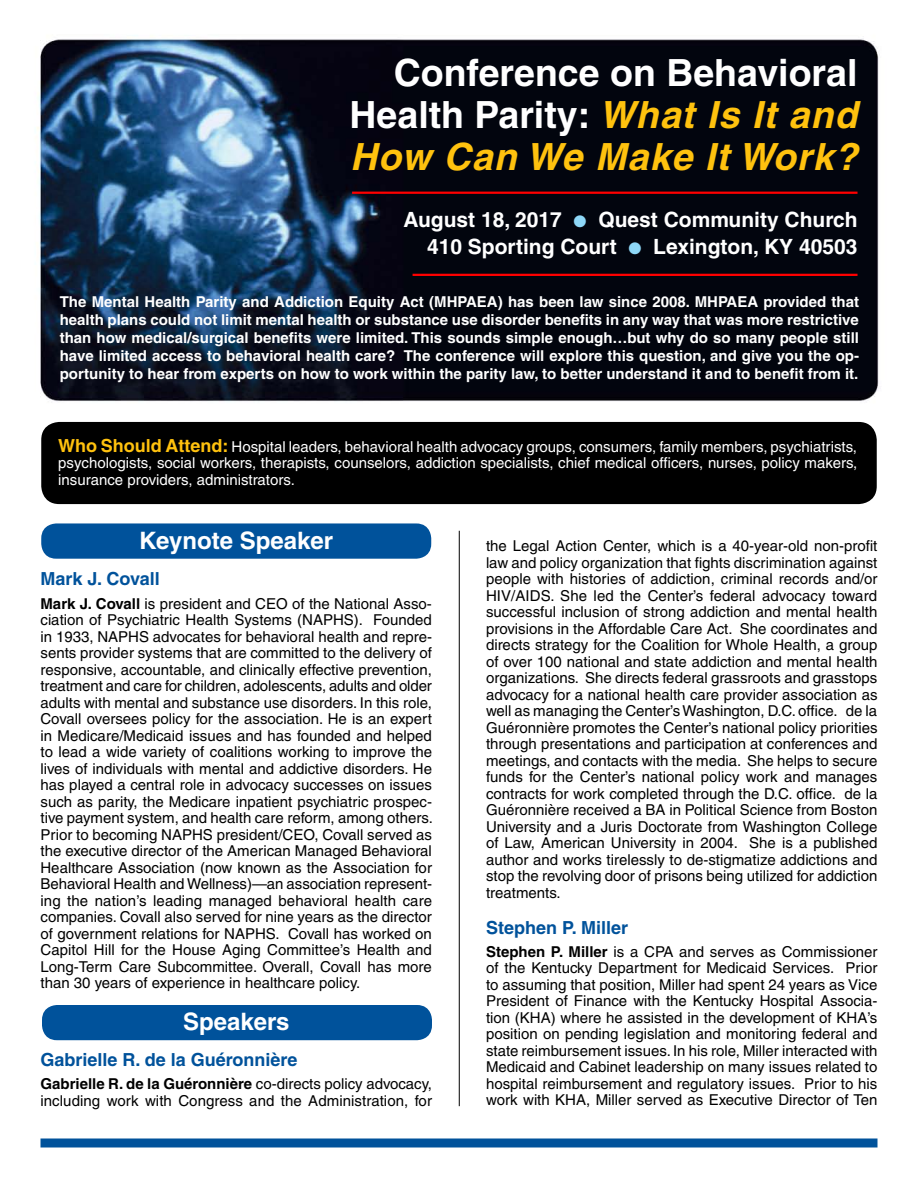
<style>
.page{position:relative;width:918px;height:1188px;background:#fff}
.page>*{position:absolute;margin:0;border:0;box-sizing:border-box;transform-origin:0 0}
.t1{font:700 37.5px/42px "Helvetica";color:#fff;text-align:justify}
.t2{font:700 24px "Helvetica";color:#fff}
.t3{font:700 21px/27px "Helvetica";color:#fff;text-align:right}
.t4{font:700 18px "Helvetica";color:#00529b}
.t5{font:15px/16.5px "Helvetica";color:#000;text-align:justify}
.t6{font:700 15px/18px "Helvetica";color:#fff;text-align:justify}
.t7{font:15px/16.5px "Helvetica";color:#fff;text-align:justify}
.s1{font-style:italic;color:#ffc20e}
.s2{color:#8ed8f8}
.s3{font-weight:700;font-size:18px;color:#ffc20e}
.s4{font-weight:700}
</style>
<div class="page">
<img style="left:37px;top:38px;width:842px;height:1069px">
<div style="left:42px;top:1005px;width:390px;height:35px;background:#00529b;border-radius:15px"></div>
<div style="left:41px;top:523px;width:390px;height:36px;background:#00529b;border-radius:15px"></div>
<div style="left:41px;top:422px;width:836px;height:82px;background:#000;border-radius:18px"></div>
<div style="left:40px;top:1138px;width:838px;height:10px;background:#00529b"></div>
<hr style="left:459px;top:531px;width:1px;height:575px;background:#000">
<hr style="left:352px;top:192px;width:506px;height:2px;background:#f00">
<hr style="left:413px;top:274px;width:445px;height:2px;background:#f00">
<h1 class="t1" style="left:350px;top:51px;width:509px;text-indent:44px">Conference on Behavioral Health Parity: <span class="s1">What Is It and How Can We Make It Work?</span></h1>
<h3 class="t3" style="left:404px;top:206px;width:455px">August 18, 2017 <span class="s2">●</span> Quest Community Church<br>410 Sporting Court <span class="s2">●</span> Lexington, KY 40503</h3>
<p class="t6" style="left:60px;top:293px;width:801px">The Mental Health Parity and Addiction Equity Act (MHPAEA) has been law since 2008. MHPAEA provided that health plans could not limit mental health or substance use disorder benefits in any way that was more restrictive than how medical/surgical benefits were limited. This sounds simple enough…but why do so many people still have limited access to behavioral health care? The conference will explore this question, and give you the op&shy;portunity to hear from experts on how to work within the parity law, to better understand it and to benefit from it.</p>
<p class="t7" style="left:58px;top:438px;width:801px"><span class="s3">Who Should Attend:</span> Hospital leaders, behavioral health advocacy groups, consumers, family members, psychiatrists, psychologists, social workers, therapists, counselors, addiction specialists, chief medical officers, nurses, policy makers, insurance providers, administrators.</p>
<h2 class="t2" style="left:139px;top:526px;width:196px">Keynote Speaker</h2>
<p class="t4" style="left:40px;top:568px;width:121px">Mark J. Covall</p>
<p class="t5" style="left:40px;top:595px;width:394px"><span class="s4">Mark J. Covall</span> is president and CEO of the National Asso&shy;ciation of Psychiatric Health Systems (NAPHS). Founded in 1933, NAPHS advocates for behavioral health and repre&shy;sents provider systems that are committed to the delivery of responsive, accountable, and clinically effective prevention, treatment and care for children, adolescents, adults and older adults with mental and substance use disorders. In this role, Covall oversees policy for the association. He is an expert in Medicare/Medicaid issues and has founded and helped to lead a wide variety of coalitions working to improve the lives of individuals with mental and addictive disorders. He has played a central role in advocacy successes on issues such as parity, the Medicare inpatient psychiatric prospec&shy;tive payment system, and health care reform, among others.<br>Prior to becoming NAPHS president/CEO, Covall served as the executive director of the American Managed Behavioral Healthcare Association (now known as the Association for Behavioral Health and Wellness)—an association represent&shy;ing the nation’s leading managed behavioral health care companies. Covall also served for nine years as the director of government relations for NAPHS. Covall has worked on Capitol Hill for the House Aging Committee’s Health and Long-Term Care Subcommittee. Overall, Covall has more than 30 years of experience in healthcare policy.</p>
<h2 class="t2" style="left:183px;top:1007px;width:108px">Speakers</h2>
<p class="t4" style="left:40px;top:1049px;width:259px">Gabrielle R. de la Guéronnière</p>
<p class="t5" style="left:40px;top:1076px;width:393px"><span class="s4">Gabrielle R. de la Guéronnière</span> co-directs policy advocacy, including work with Congress and the Administration, for</p>
<p class="t5" style="left:486px;top:538px;width:393px">the Legal Action Center, which is a 40-year-old non-profit law and policy organization that fights discrimination against people with histories of addiction, criminal records and/or HIV/AIDS. She led the Center’s federal advocacy toward successful inclusion of strong addiction and mental health provisions in the Affordable Care Act. She coordinates and directs strategy for the Coalition for Whole Health, a group of over 100 national and state addiction and mental health organizations. She directs federal grassroots and grasstops advocacy for a national health care provider association as well as managing the Center’s Washington, D.C. office. de la Guéronnière promotes the Center’s national policy priorities through presentations and participation at conferences and meetings, and contacts with the media. She helps to secure funds for the Center’s national policy work and manages contracts for work completed through the D.C. office. de la Guéronnière received a BA in Political Science from Boston University and a Juris Doctorate from Washington College of Law, American University in 2004. She is a published author and works tirelessly to de-stigmatize addictions and stop the revolving door of prisons being utilized for addiction treatments.</p>
<p class="t4" style="left:486px;top:916px;width:144px">Stephen P. Miller</p>
<p class="t5" style="left:486px;top:943px;width:393px"><span class="s4">Stephen P. Miller</span> is a CPA and serves as Commissioner of the Kentucky Department for Medicaid Services. Prior to assuming that position, Miller had spent 24 years as Vice President of Finance with the Kentucky Hospital Associa&shy;tion (KHA) where he assisted in the development of KHA’s position on pending legislation and monitoring federal and state reimbursement issues. In his role, Miller interacted with Medicaid and Cabinet leadership on many issues related to hospital reimbursement and regulatory issues. Prior to his work with KHA, Miller served as Executive Director of Ten</p>
</div>
